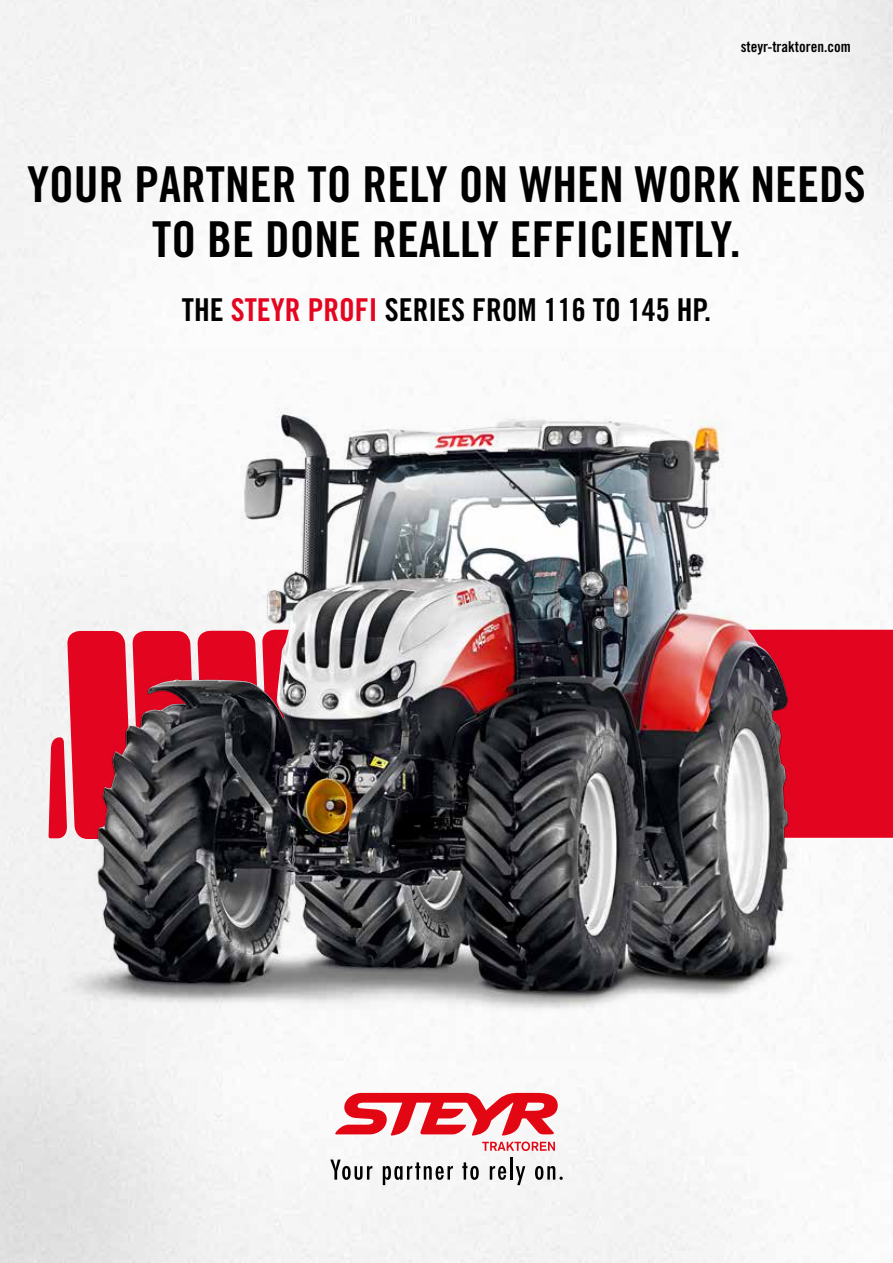
<style>
.page{position:relative;width:893px;height:1263px;background:#fff}
.page>*{position:absolute;margin:0;border:0;box-sizing:border-box;transform-origin:0 0}
.t1{font:49.5px/55.5px "Trade Gothic LT Std Bd Cn 20";color:#000;text-align:center}
.t2{font:31.5px "Trade Gothic LT Std Bd Cn 20";color:#000}
.t3{font:15px "Trade Gothic LT Std Bd Cn 20";color:#000}
.s1{color:#e40521}
</style>
<div class="page">
<img style="left:0;top:0;width:893px;height:1263px">
<img style="left:0;top:347px;width:893px;height:714px">
<img style="left:148px;top:416px;width:159px;height:303px">
<svg style="left:335px;top:1093px;width:223px;height:42px"></svg>
<svg style="left:482px;top:1141px;width:73px;height:10px"></svg>
<svg style="left:330px;top:1159px;width:42px;height:21px"></svg>
<svg style="left:383px;top:1162px;width:70px;height:23px"></svg>
<svg style="left:462px;top:1162px;width:17px;height:18px"></svg>
<svg style="left:490px;top:1166px;width:16px;height:14px"></svg>
<hr style="left:510px;top:1157px;width:2px;height:22px;background:#000">
<svg style="left:516px;top:1166px;width:9px;height:19px"></svg>
<svg style="left:535px;top:1166px;width:28px;height:14px"></svg>
<p class="t3" style="left:741px;top:38px;width:111px">steyr-traktoren.com</p>
<p class="t1" style="left:27px;top:156px;width:840px">YOUR PARTNER TO RELY ON WHEN WORK NEEDS<br>TO BE DONE REALLY EFFICIENTLY.</p>
<p class="t2" style="left:182px;top:291px;width:531px">THE <span class="s1">STEYR PROFI</span> SERIES FROM 116 TO 145 HP.</p>
</div>
